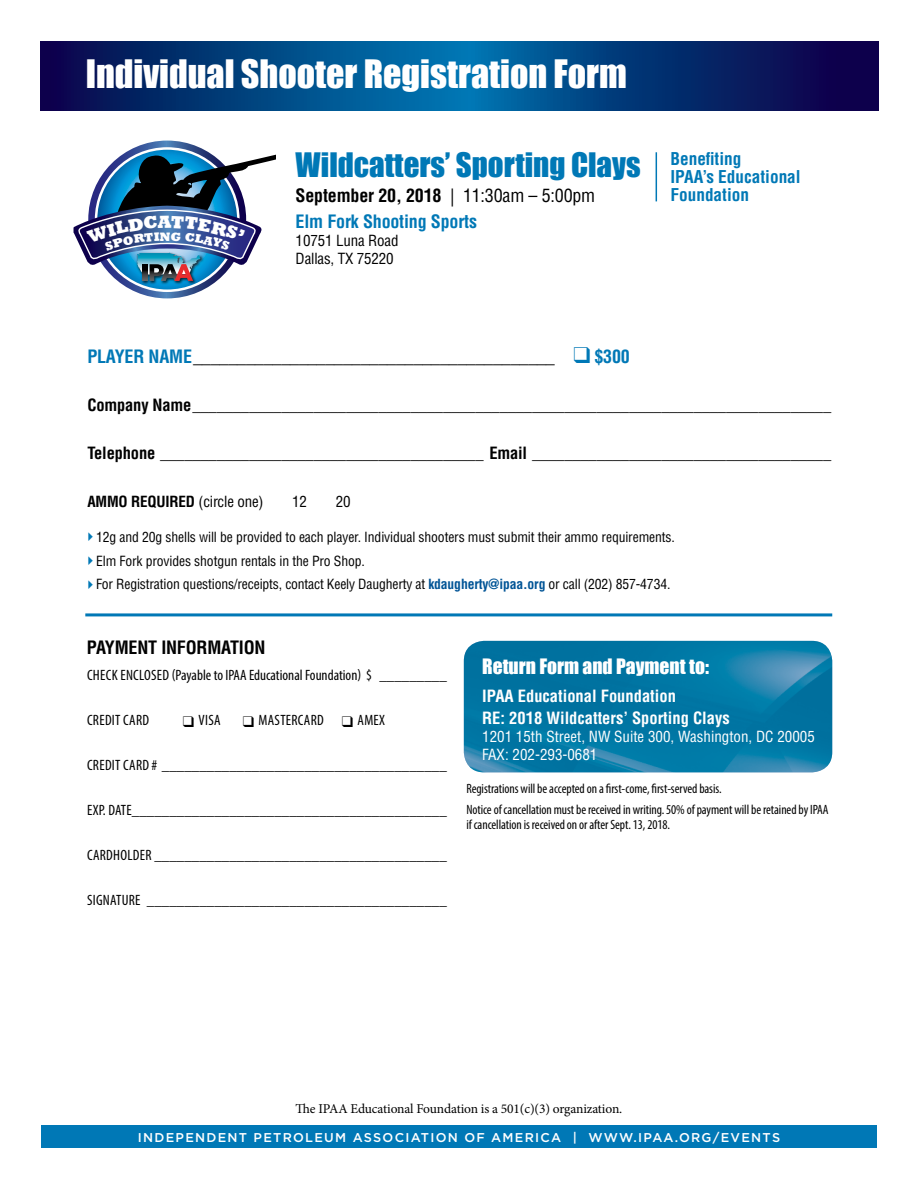
<style>
.page{position:relative;width:918px;height:1188px;background:#fff}
.page>*{position:absolute;margin:0;border:0;box-sizing:border-box;transform-origin:0 0}
.t1{font:36px "Impact";color:#fff}
.t2{font:30.9px "Impact";color:#0078b6}
.t3{font:19.5px "Impact";color:#fff}
.t4{font:700 condensed 18px "Helvetica LT Std";letter-spacing:-.01em;color:#000}
.t5{font:700 condensed 18px/26.5px "Helvetica LT Std";letter-spacing:-.01em;color:#0078b6}
.t6{font:700 condensed 17.25px/18px "Helvetica LT Std";color:#0078b6}
.t7{font:700 condensed 16.5px "Helvetica LT Std";letter-spacing:-.01em;color:#000}
.t8{font:700 condensed 16.5px/21.6px "Helvetica LT Std";color:#fff}
.t9{font:condensed 15px "Myriad Pro";letter-spacing:.02em;color:#000}
.t10{font:condensed 15px/18px "Helvetica LT Std";color:#fff}
.t11{font:condensed 15px "Myriad Pro";color:#000}
.t12{font:condensed 15px/18px "Helvetica LT Std";letter-spacing:-.01em;color:#000}
.t13{font:700 condensed 15px "Helvetica LT Std";letter-spacing:-.01em;color:#000}
.t14{font:condensed 13.65px/23.7px "Helvetica LT Std";letter-spacing:-.01em;color:#000}
.t15{font:condensed 13.5px/20.4px "Myriad Pro";letter-spacing:-.005em;color:#000}
.t16{font:13.5px "Minion Pro";letter-spacing:-.01em;color:#000}
.t17{font:500 12.75px "Gotham";letter-spacing:.1em;color:#fff}
.t18{font:800 12.45px "Rockwell";color:#fff}
.s1{color:#000}
.s2{font-weight:400;color:#000}
.s3{color:#0078b6}
.s4{font-weight:400}
.s5{font-weight:700;color:#005496}
</style>
<div class="page">
<svg style="left:40px;top:41px;width:838px;height:69px;background:#033979"></svg>
<svg style="left:88px;top:141px;width:158px;height:157px;background:#557fb2"></svg>
<img style="left:135px;top:281px;width:70px;height:5px">
<div style="left:41px;top:1125px;width:836px;height:23px;background:#0078b6"></div>
<hr style="left:85px;top:613px;width:747px;height:3px;background:#0078b6">
<img style="left:464px;top:641px;width:368px;height:131px">
<hr style="left:656px;top:152px;width:1px;height:49px;background:#0078b6">
<svg style="left:74px;top:154px;width:202px;height:127px"></svg>
<h1 class="t1" style="left:86px;top:46px;width:543px">Individual Shooter Registration Form</h1>
<p class="t18" style="left:160px;top:229px;width:12px">N</p>
<h2 class="t2" style="left:296px;top:141px;width:347px">Wildcatters’ Sporting Clays</h2>
<h3 class="t5" style="left:296px;top:182px;width:301px"><span class="s1">September 20, 2018</span> <span class="s2">| 11:30am – 5:00pm<br></span>Elm Fork Shooting Sports</h3>
<p class="t12" style="left:296px;top:232px;width:104px">10751 Luna Road<br>Dallas, TX 75220</p>
<p class="t6" style="left:671px;top:149px;width:132px">Benefiting<br>IPAA’s Educational<br>Foundation</p>
<h3 class="t4" style="left:87px;top:346px;width:544px"><span class="s3">PLAYER NAME</span>_________________________________________ <span class="s3">❑ $300</span></h3>
<p class="t7" style="left:87px;top:395px;width:745px">Company Name_______________________________________________________________________________</p>
<p class="t7" style="left:87px;top:443px;width:745px">Telephone ________________________________________ Email _____________________________________</p>
<p class="t13" style="left:87px;top:492px;width:178px">AMMO REQUIRED <span class="s4">(circle one)</span></p>
<p class="t12" style="left:292px;top:493px;width:16px">12</p>
<p class="t12" style="left:336px;top:493px;width:16px">20</p>
<p class="t14" style="left:96px;top:525px;width:580px">12g and 20g shells will be provided to each player. Individual shooters must submit their ammo requirements.<br>Elm Fork provides shotgun rentals in the Pro Shop.<br>For Registration questions/receipts, contact Keely Daugherty at <span class="s5">kdaugherty@ipaa.org</span> or call (202) 857-4734.</p>
<h3 class="t4" style="left:87px;top:636px;width:180px">PAYMENT INFORMATION</h3>
<p class="t11" style="left:87px;top:666px;width:361px">CHECK ENCLOSED (Payable to IPAA Educational Foundation) $ _________</p>
<p class="t9" style="left:87px;top:711px;width:64px">CREDIT CARD</p>
<p class="t9" style="left:183px;top:711px;width:39px">❑ VISA</p>
<p class="t9" style="left:243px;top:711px;width:144px">❑ MASTERCARD ❑ AMEX</p>
<p class="t9" style="left:87px;top:756px;width:361px">CREDIT CARD # ______________________________________</p>
<p class="t9" style="left:87px;top:801px;width:361px">EXP. DATE__________________________________________</p>
<p class="t9" style="left:87px;top:846px;width:361px">CARDHOLDER _______________________________________</p>
<p class="t9" style="left:87px;top:891px;width:361px">SIGNATURE ________________________________________</p>
<h3 class="t3" style="left:482px;top:651px;width:228px">Return Form and Payment to:</h3>
<p class="t8" style="left:482px;top:685px;width:249px">IPAA Educational Foundation<br>RE: 2018 Wildcatters’ Sporting Clays</p>
<p class="t10" style="left:482px;top:727px;width:334px">1201 15th Street, NW Suite 300, Washington, DC 20005<br>FAX: 202-293-0681</p>
<p class="t15" style="left:466px;top:779px;width:364px">Registrations will be accepted on a first-come, first-served basis.<br>Notice of cancellation must be received in writing. 50% of payment will be retained by IPAA</p>
<p class="t15" style="left:466px;top:814px;width:205px">if cancellation is received on or after Sept. 13, 2018.</p>
<p class="t16" style="left:296px;top:1099px;width:328px">The IPAA Educational Foundation is a 501(c)(3) organization.</p>
<p class="t17" style="left:138px;top:1129px;width:644px">INDEPENDENT PETROLEUM ASSOCIATION OF AMERICA | WWW.IPAA.ORG/EVENTS</p>
</div>
